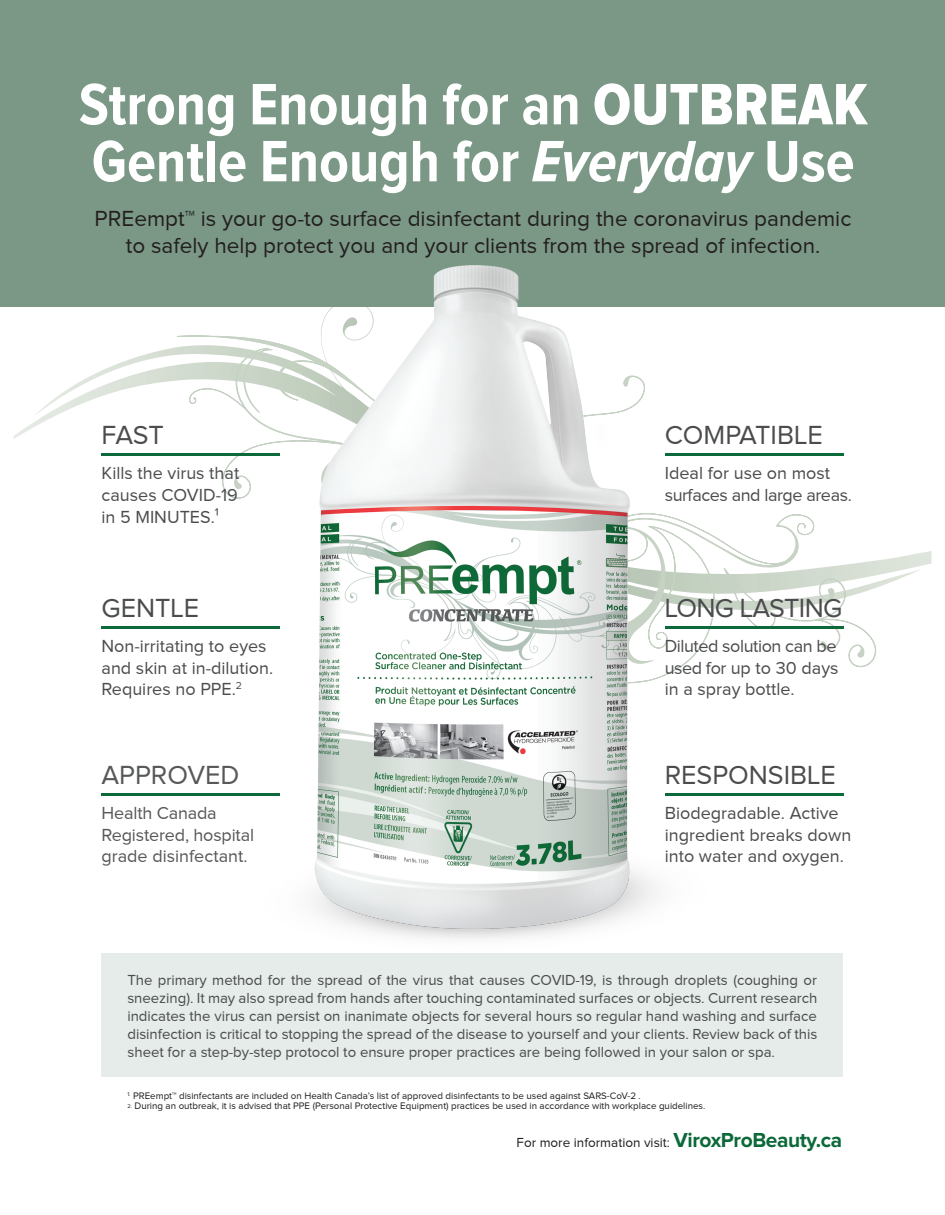
<style>
.page{position:relative;width:945px;height:1215px;background:#fff}
.page>*{position:absolute;margin:0;border:0;box-sizing:border-box;transform-origin:0 0}
.t1{font:700 60.45px/57px "Proxima Nova Cond";color:#fff}
.t2{font:27px "Proxima Nova";color:#4b4c4d}
.t3{font:27px "Proxima Nova";letter-spacing:-.025em;color:#4b4c4d}
.t4{font:27px "Proxima Nova";color:#57585a}
.t5{font:22.5px/27px "Proxima Nova";color:#231f20;text-align:center}
.t6{font:18px/21.6px "Proxima Nova";color:#4b4c4d}
.t7{font:18px/21.6px "Proxima Nova";letter-spacing:-.01em;color:#57585a}
.t8{font:18px/21.6px "Proxima Nova";letter-spacing:-.025em;color:#4b4c4d}
.t9{font:15px/18px "Proxima Nova";letter-spacing:-.005em;color:#4b4c4d;text-align:justify}
.t10{font:13.5px "Proxima Nova";color:#231f20}
.t11{font:9.75px "Proxima Nova";color:#231f20}
.s1{font-family:"Proxima Nova Cond Extrabld";font-weight:400}
.s2{font-style:italic}
.s3{font-weight:700;font-size:21px;color:#0c6939}
</style>
<div class="page">
<svg style="left:14px;top:306px;width:236px;height:150px"></svg>
<svg style="left:177px;top:335px;width:73px;height:118px"></svg>
<svg style="left:189px;top:345px;width:61px;height:154px"></svg>
<svg style="left:215px;top:336px;width:35px;height:77px"></svg>
<svg style="left:718px;top:453px;width:214px;height:215px"></svg>
<div style="left:0;top:0;width:945px;height:306px;background:#7a9885"></div>
<hr style="left:665px;top:453px;width:178px;height:3px;background:#0c6939">
<hr style="left:102px;top:626px;width:178px;height:3px;background:#0c6939">
<hr style="left:665px;top:626px;width:178px;height:3px;background:#0c6939">
<hr style="left:102px;top:793px;width:178px;height:3px;background:#0c6939">
<hr style="left:665px;top:793px;width:178px;height:3px;background:#0c6939">
<div style="left:102px;top:953px;width:741px;height:124px;background:#e5ece9"></div>
<hr style="left:102px;top:453px;width:178px;height:3px;background:#0c6939">
<img style="left:250px;top:265px;width:468px;height:674px">
<h1 class="t1" style="left:79px;top:78px;width:790px">Strong Enough for an <span class="s1">OUTBREAK<br></span>Gentle Enough for <span class="s2">Everyday</span> Use</h1>
<h3 class="t5" style="left:95px;top:204px;width:758px">PREempt™ is your go-to surface disinfectant during the coronavirus pandemic to safely help protect you and your clients from the spread of infection.</h3>
<h2 class="t2" style="left:102px;top:420px;width:64px">FAST</h2>
<p class="t6" style="left:102px;top:462px;width:139px;text-align:justify">Kills the virus that causes COVID-19 in 5 MINUTES.¹</p>
<h2 class="t2" style="left:102px;top:593px;width:99px">GENTLE</h2>
<p class="t6" style="left:102px;top:635px;width:173px">Non-irritating to eyes and skin at in-dilution.<br>Requires no PPE.<sup>2</sup></p>
<h2 class="t4" style="left:102px;top:760px;width:140px">APPROVED</h2>
<p class="t7" style="left:102px;top:802px;width:154px">Health Canada<br>Registered, hospital grade disinfectant.</p>
<h2 class="t2" style="left:665px;top:420px;width:160px">COMPATIBLE</h2>
<p class="t8" style="left:665px;top:462px;width:189px">Ideal for use on most surfaces and large areas.</p>
<h2 class="t3" style="left:665px;top:593px;width:179px">LONG LASTING</h2>
<p class="t6" style="left:665px;top:635px;width:175px;text-align:justify">Diluted solution can be used for up to 30 days in a spray bottle.</p>
<h2 class="t2" style="left:665px;top:760px;width:173px">RESPONSIBLE</h2>
<p class="t6" style="left:665px;top:802px;width:188px">Biodegradable. Active ingredient breaks down into water and oxygen.</p>
<p class="t9" style="left:127px;top:971px;width:692px">The primary method for the spread of the virus that causes COVID-19, is through droplets (coughing or sneezing). It may also spread from hands after touching contaminated surfaces or objects. Current research indicates the virus can persist on inanimate objects for several hours so regular hand washing and surface disinfection is critical to stopping the spread of the disease to yourself and your clients. Review back of this sheet for a step-by-step protocol to ensure proper practices are being followed in your salon or spa.</p>
<p class="t11" style="left:127px;top:1090px;width:515px"><sup>1.</sup> PREempt™ disinfectants are included on Health Canada’s list of approved disinfectants to be used against SARS-CoV-2 .</p>
<p class="t11" style="left:127px;top:1101px;width:579px"><sup>2.</sup> During an outbreak, it is advised that PPE (Personal Protective Equipment) practices be used in accordance with workplace guidelines.</p>
<p class="t10" style="left:517px;top:1135px;width:327px">For more information visit: <span class="s3">ViroxProBeauty.ca</span></p>
</div>
